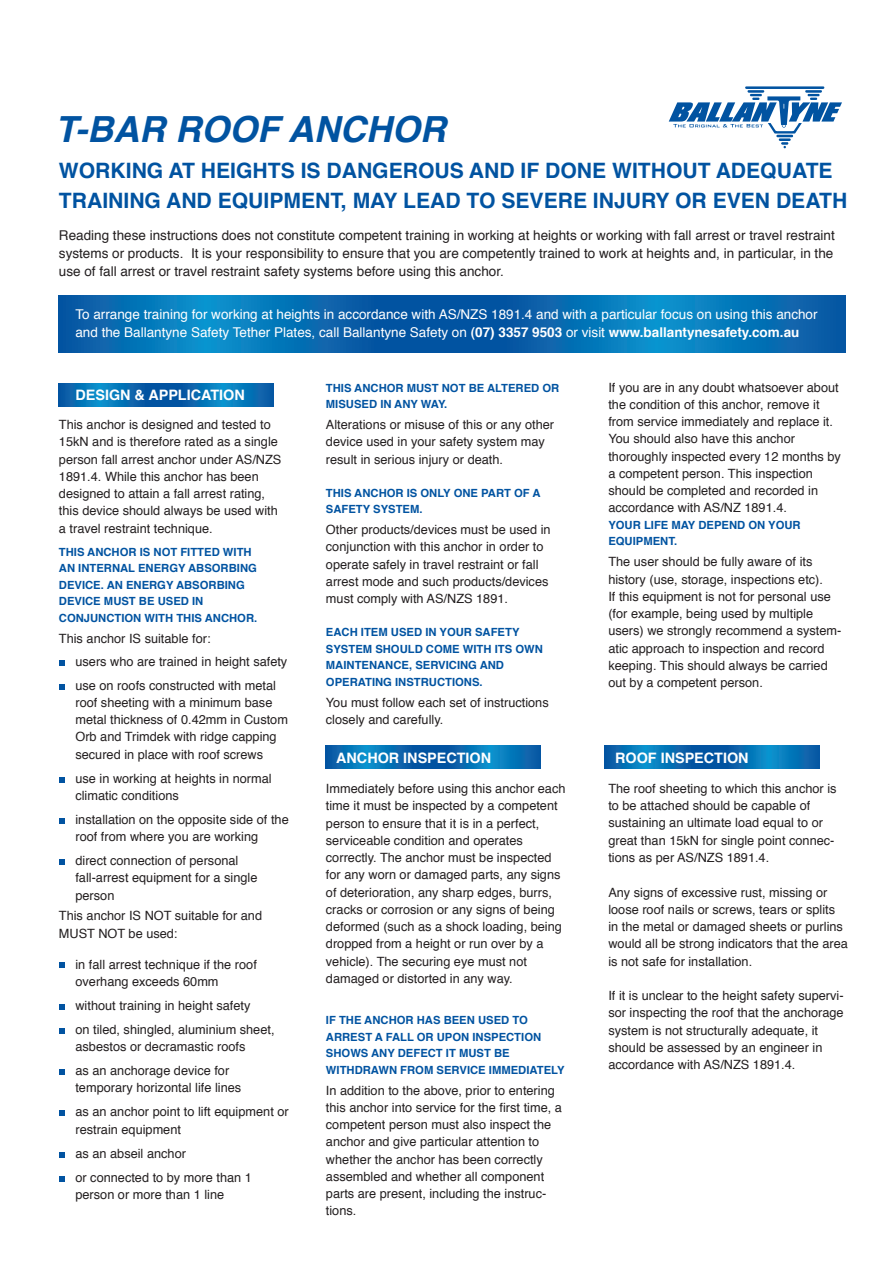
<style>
.page{position:relative;width:893px;height:1263px;background:#fff}
.page>*{position:absolute;margin:0;border:0;box-sizing:border-box;transform-origin:0 0}
.t1{font:italic 700 36px "Helvetica";color:#0153a1}
.t2{font:700 21.15px/30.3px "Helvetica";color:#0153a1}
.t3{font:700 14.4px "Helvetica";color:#fff}
.t4{font:13.5px/18px "Helvetica";color:#231f20;text-align:justify}
.t5{font:13.5px/18px "Helvetica";color:#fff}
.t6{font:12.75px/17.2px "Helvetica";color:#231f20}
.t7{font:700 11.25px/16.5px "Helvetica";color:#0153a1}
.s1{font-weight:700}
</style>
<div class="page">
<svg style="left:669px;top:86px;width:173px;height:62px"></svg>
<svg style="left:59px;top:296px;width:786px;height:56px;background:#066db3"></svg>
<svg style="left:605px;top:746px;width:215px;height:23px;background:#066db3"></svg>
<svg style="left:326px;top:746px;width:215px;height:23px;background:#066db3"></svg>
<svg style="left:59px;top:660px;width:6px;height:6px"></svg>
<svg style="left:59px;top:684px;width:6px;height:6px"></svg>
<svg style="left:59px;top:777px;width:6px;height:5px"></svg>
<svg style="left:59px;top:818px;width:6px;height:5px"></svg>
<svg style="left:59px;top:859px;width:6px;height:6px"></svg>
<svg style="left:59px;top:962px;width:6px;height:6px"></svg>
<svg style="left:59px;top:1004px;width:6px;height:5px"></svg>
<svg style="left:59px;top:1028px;width:6px;height:6px"></svg>
<svg style="left:59px;top:1069px;width:6px;height:6px"></svg>
<svg style="left:59px;top:1110px;width:6px;height:6px"></svg>
<svg style="left:59px;top:1152px;width:6px;height:6px"></svg>
<svg style="left:59px;top:1176px;width:6px;height:6px"></svg>
<svg style="left:59px;top:383px;width:215px;height:23px;background:#066db3"></svg>
<p class="t1" style="left:55px;top:100px;width:392px">T-BAR ROOF ANCHOR</p>
<p class="t2" style="left:59px;top:156px;width:790px">WORKING AT HEIGHTS IS DANGEROUS AND IF DONE WITHOUT ADEQUATE<br>TRAINING AND EQUIPMENT, MAY LEAD TO SEVERE INJURY OR EVEN DEATH</p>
<p class="t4" style="left:59px;top:226px;width:777px">Reading these instructions does not constitute competent training in working at heights or working with fall arrest or travel restraint systems or products. It is your responsibility to ensure that you are competently trained to work at heights and, in particular, in the use of fall arrest or travel restraint safety systems before using this anchor.</p>
<p class="t5" style="left:75px;top:306px;width:744px">To arrange training for working at heights in accordance with AS/NZS 1891.4 and with a particular focus on using this anchor and the Ballantyne Safety Tether Plates, call Ballantyne Safety on <span class="s1">(07) 3357 9503</span> or visit <span class="s1">www.ballantynesafety.com.au</span></p>
<p class="t3" style="left:75px;top:384px;width:171px">DESIGN &amp; APPLICATION</p>
<p class="t6" style="left:59px;top:416px;width:224px">This anchor is designed and tested to 15kN and is therefore rated as a single person fall arrest anchor under AS/NZS 1891.4. While this anchor has been designed to attain a fall arrest rating, this device should always be used with a travel restraint technique.</p>
<p class="t7" style="left:59px;top:543px;width:200px">THIS ANCHOR IS NOT FITTED WITH<br>AN INTERNAL ENERGY ABSORBING<br>DEVICE. AN ENERGY ABSORBING<br>DEVICE MUST BE USED IN<br>CONJUNCTION WITH THIS ANCHOR.</p>
<p class="t6" style="left:59px;top:630px;width:153px">This anchor IS suitable for:</p>
<p class="t6" style="left:75px;top:649px;width:213px;line-height:24px">users who are trained in height safety use on roofs constructed with metal</p>
<p class="t6" style="left:75px;top:694px;width:214px">roof sheeting with a minimum base metal thickness of 0.42mm in Custom Orb and Trimdek with ridge capping secured in place with roof screws</p>
<p class="t6" style="left:75px;top:770px;width:198px">use in working at heights in normal climatic conditions</p>
<p class="t6" style="left:75px;top:811px;width:215px">installation on the opposite side of the roof from where you are working</p>
<p class="t6" style="left:75px;top:852px;width:184px">direct connection of personal fall-arrest equipment for a single person</p>
<p class="t6" style="left:59px;top:908px;width:205px">This anchor IS NOT suitable for and<br>MUST NOT be used:</p>
<p class="t6" style="left:75px;top:956px;width:183px">in fall arrest technique if the roof overhang exceeds 60mm</p>
<p class="t6" style="left:75px;top:994px;width:201px;line-height:24px">without training in height safety<br>on tiled, shingled, aluminium sheet,</p>
<p class="t6" style="left:75px;top:1035px;width:172px;line-height:24px">asbestos or decramastic roofs as an anchorage device for</p>
<p class="t6" style="left:75px;top:1076px;width:215px;line-height:24px">temporary horizontal life lines<br>as an anchor point to lift equipment or</p>
<p class="t6" style="left:75px;top:1117px;width:178px;line-height:24px">restrain equipment<br>as an abseil anchor<br>or connected to by more than 1</p>
<p class="t6" style="left:75px;top:1186px;width:150px">person or more than 1 line</p>
<p class="t7" style="left:326px;top:380px;width:235px">THIS ANCHOR MUST NOT BE ALTERED OR<br>MISUSED IN ANY WAY.</p>
<p class="t6" style="left:326px;top:416px;width:230px">Alterations or misuse of this or any other device used in your safety system may result in serious injury or death.</p>
<p class="t7" style="left:326px;top:485px;width:216px">THIS ANCHOR IS ONLY ONE PART OF A<br>SAFETY SYSTEM.</p>
<p class="t6" style="left:326px;top:521px;width:226px">Other products/devices must be used in conjunction with this anchor in order to operate safely in travel restraint or fall arrest mode and such products/devices must comply with AS/NZS 1891.</p>
<p class="t7" style="left:326px;top:624px;width:218px">EACH ITEM USED IN YOUR SAFETY<br>SYSTEM SHOULD COME WITH ITS OWN<br>MAINTENANCE, SERVICING AND<br>OPERATING INSTRUCTIONS.</p>
<p class="t6" style="left:326px;top:694px;width:224px">You must follow each set of instructions closely and carefully.</p>
<p class="t3" style="left:336px;top:746px;width:156px">ANCHOR INSPECTION</p>
<p class="t6" style="left:326px;top:780px;width:241px">Immediately before using this anchor each time it must be inspected by a competent person to ensure that it is in a perfect, serviceable condition and operates correctly. The anchor must be inspected for any worn or damaged parts, any signs of deterioration, any sharp edges, burrs, cracks or corrosion or any signs of being deformed (such as a shock loading, being dropped from a height or run over by a vehicle). The securing eye must not damaged or distorted in any way.</p>
<p class="t7" style="left:326px;top:1012px;width:240px">IF THE ANCHOR HAS BEEN USED TO<br>ARREST A FALL OR UPON INSPECTION<br>SHOWS ANY DEFECT IT MUST BE<br>WITHDRAWN FROM SERVICE IMMEDIATELY</p>
<p class="t6" style="left:326px;top:1082px;width:237px">In addition to the above, prior to entering this anchor into service for the first time, a competent person must also inspect the anchor and give particular attention to whether the anchor has been correctly assembled and whether all component parts are present, including the instruc&shy;tions.</p>
<p class="t6" style="left:608px;top:379px;width:234px">If you are in any doubt whatsoever about the condition of this anchor, remove it from service immediately and replace it.<br>You should also have this anchor thoroughly inspected every 12 months by a competent person. This inspection should be completed and recorded in accordance with AS/NZ 1891.4.</p>
<p class="t7" style="left:608px;top:517px;width:194px">YOUR LIFE MAY DEPEND ON YOUR<br>EQUIPMENT.</p>
<p class="t6" style="left:608px;top:554px;width:235px">The user should be fully aware of its history (use, storage, inspections etc).<br>If this equipment is not for personal use (for example, being used by multiple users) we strongly recommend a system&shy;atic approach to inspection and record keeping. This should always be carried out by a competent person.</p>
<p class="t3" style="left:615px;top:746px;width:135px">ROOF INSPECTION</p>
<p class="t6" style="left:608px;top:780px;width:230px">The roof sheeting to which this anchor is to be attached should be capable of sustaining an ultimate load equal to or great than 15kN for single point connec&shy;tions as per AS/NZS 1891.4.</p>
<p class="t6" style="left:608px;top:884px;width:241px">Any signs of excessive rust, missing or loose roof nails or screws, tears or splits in the metal or damaged sheets or purlins would all be strong indicators that the area is not safe for installation.</p>
<p class="t6" style="left:608px;top:987px;width:237px">If it is unclear to the height safety supervi&shy;sor inspecting the roof that the anchorage system is not structurally adequate, it should be assessed by an engineer in accordance with AS/NZS 1891.4.</p>
</div>
